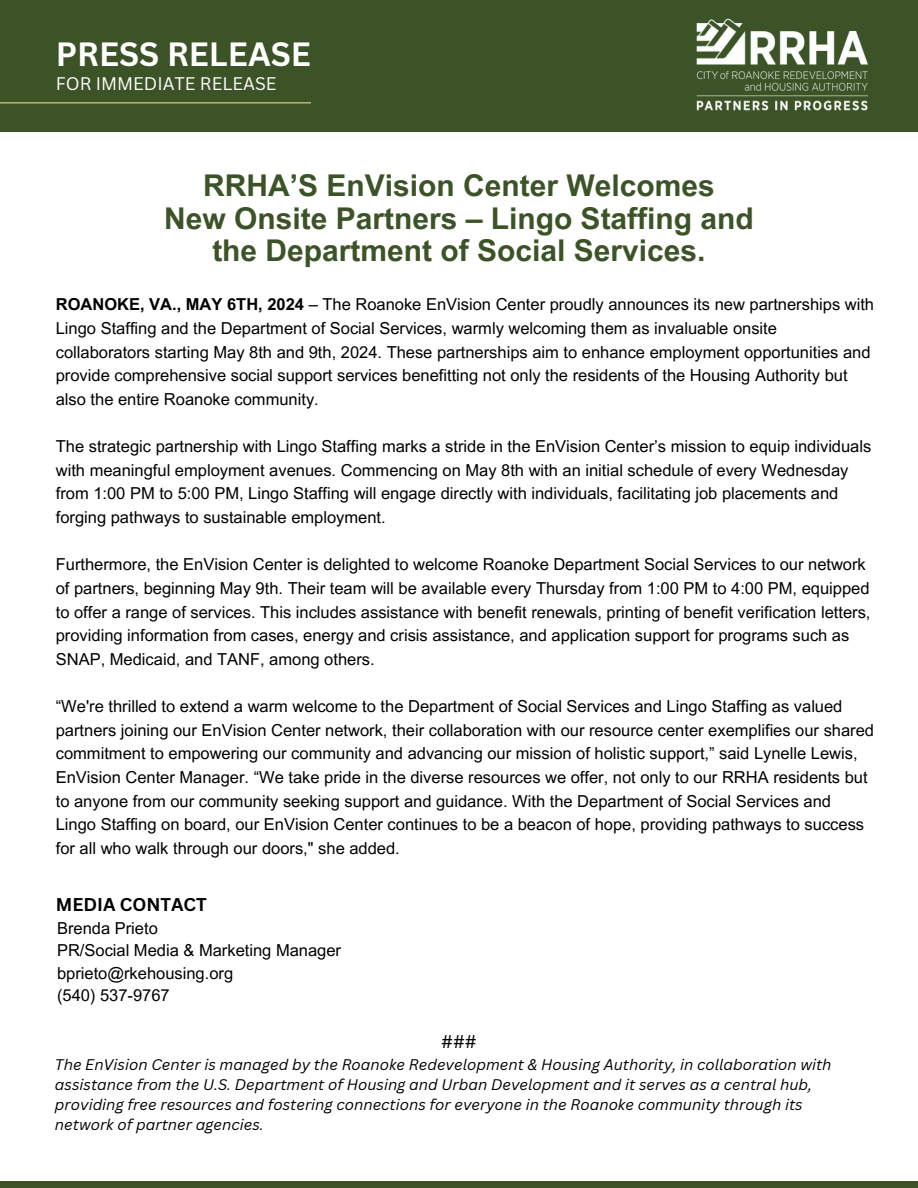
<style>
.page{position:relative;width:918px;height:1188px;background:#fff}
.page>*{position:absolute;margin:0;border:0;box-sizing:border-box;transform-origin:0 0}
.t1{font:700 32.7px "Canva Sans";color:#fff}
.t2{font:700 30px/32.7px "Arial MT Pro";color:#3c5327;text-align:center}
.t3{font:700 18px "Canva Sans";color:#000}
.t4{font:18px "Canva Sans";color:#000}
.t5{font:17.7px "Canva Sans";color:#fff}
.t6{font:16.5px/23.7px "Arial MT Pro";color:#000}
.t7{font:italic 15px/20.2px "Canva Sans";color:#000}
.s1{font-weight:700}
</style>
<div class="page">
<div style="left:0;top:0;width:918px;height:131px;background:#3c5327"></div>
<div style="left:0;top:1181px;width:918px;height:7px;background:#3c5327"></div>
<hr style="left:0;top:102px;width:311px;height:1px;background:#e8da7c">
<img style="left:696px;top:18px;width:172px;height:93px">
<h4 class="t1" style="left:56px;top:31px;width:257px">PRESS RELEASE</h4>
<p class="t5" style="left:56px;top:71px;width:222px">FOR IMMEDIATE RELEASE</p>
<p class="t2" style="left:164px;top:173px;width:591px">RRHA’S EnVision Center Welcomes<br>New Onsite Partners – Lingo Staffing and the Department of Social Services.</p>
<h5 class="t6" style="left:56px;top:295px;width:820px"><span class="s1">ROANOKE, VA., MAY 6TH, 2024</span> – The Roanoke EnVision Center proudly announces its new partnerships with Lingo Staffing and the Department of Social Services, warmly welcoming them as invaluable onsite collaborators starting May 8th and 9th, 2024. These partnerships aim to enhance employment opportunities and provide comprehensive social support services benefitting not only the residents of the Housing Authority but also the entire Roanoke community.</h5>
<h5 class="t6" style="left:56px;top:437px;width:817px">The strategic partnership with Lingo Staffing marks a stride in the EnVision Center’s mission to equip individuals with meaningful employment avenues. Commencing on May 8th with an initial schedule of every Wednesday from 1:00 PM to 5:00 PM, Lingo Staffing will engage directly with individuals, facilitating job placements and forging pathways to sustainable employment.</h5>
<h5 class="t6" style="left:56px;top:555px;width:816px">Furthermore, the EnVision Center is delighted to welcome Roanoke Department Social Services to our network of partners, beginning May 9th. Their team will be available every Thursday from 1:00 PM to 4:00 PM, equipped to offer a range of services. This includes assistance with benefit renewals, printing of benefit verification letters, providing information from cases, energy and crisis assistance, and application support for programs such as SNAP, Medicaid, and TANF, among others.</h5>
<h5 class="t6" style="left:56px;top:697px;width:820px">“We're thrilled to extend a warm welcome to the Department of Social Services and Lingo Staffing as valued partners joining our EnVision Center network, their collaboration with our resource center exemplifies our shared commitment to empowering our community and advancing our mission of holistic support,” said Lynelle Lewis, EnVision Center Manager. “We take pride in the diverse resources we offer, not only to our RRHA residents but to anyone from our community seeking support and guidance. With the Department of Social Services and Lingo Staffing on board, our EnVision Center continues to be a beacon of hope, providing pathways to success for all who walk through our doors," she added.</h5>
<h5 class="t3" style="left:56px;top:892px;width:153px">MEDIA CONTACT</h5>
<h3 class="t6" style="left:57px;top:919px;width:286px;line-height:22.5px">Brenda Prieto<br>PR/Social Media &amp; Marketing Manager bprieto@rkehousing.org<br>(540) 537-9767</h3>
<p class="t4" style="left:441px;top:1029px;width:37px">###</p>
<p class="t7" style="left:55px;top:1054px;width:778px">The EnVision Center is managed by the Roanoke Redevelopment &amp; Housing Authority, in collaboration with assistance from the U.S. Department of Housing and Urban Development and it serves as a central hub, providing free resources and fostering connections for everyone in the Roanoke community through its network of partner agencies.</p>
</div>
